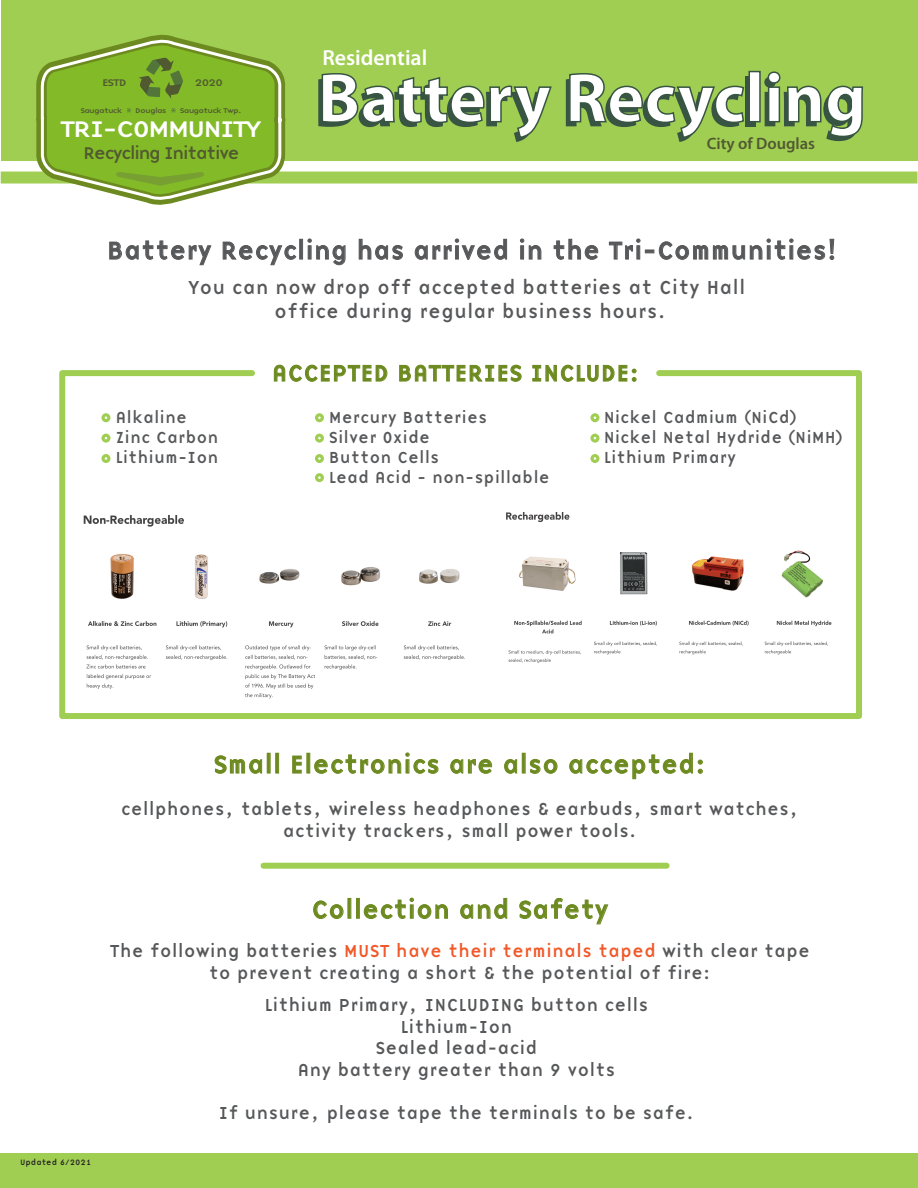
<style>
.page{position:relative;width:918px;height:1188px;background:#fff}
.page>*{position:absolute;margin:0;border:0;box-sizing:border-box;transform-origin:0 0}
.t1{font:700 70.65px "Myriad Pro";color:#fff}
.t2{font:25.5px "Base Nine";color:#6c8a1f}
.t3{font:25.5px "Base Nine";color:#57585a}
.t4{font:23.55px "Base Nine";color:#6c8a1f}
.t5{font:23.4px "Base Nine";letter-spacing:-.1em;color:#fff;scale:1.23 1}
.t6{font:600 21.9px "Myriad Pro";color:#fff}
.t7{font:19.5px/23.4px "Base Nine";color:#57585a;text-align:center}
.t8{font:18px/21.6px "Base Nine";color:#57585a;text-align:center}
.t9{font:17.55px "Base Nine";letter-spacing:-.1em;color:#515931;scale:1.06 1}
.t10{font:16.65px/20px "Base Nine";color:#57585a}
.t11{font:600 16.5px "Myriad Pro";color:#515931}
.t12{font:13.2px "Myriad Pro";color:#3d5443}
.t13{font:10.05px "Base Nine";color:#515931;scale:1.23 1}
.t14{font:8.1px "Base Nine";color:#231f20}
.t15{font:7.05px "Base Nine";letter-spacing:-.1em;color:#515931;scale:1.23 1}
.s1{color:#f15929}
</style>
<div class="page">
<div style="left:1px;top:172px;width:916px;height:12px;background:#a0ce53"></div>
<div style="left:1px;top:0;width:917px;height:161px;background:#a0ce53"></div>
<div style="left:1px;top:1154px;width:917px;height:34px;background:#a0ce53"></div>
<svg style="left:321px;top:73px;width:231px;height:65px"></svg>
<svg style="left:569px;top:73px;width:176px;height:65px"></svg>
<div style="left:748px;top:71px;width:13px;height:51px;border:2px solid #385443"></div>
<svg style="left:767px;top:71px;width:96px;height:67px"></svg>
<svg style="left:31px;top:75px;width:259px;height:130px"></svg>
<svg style="left:38px;top:38px;width:245px;height:164px"></svg>
<svg style="left:109px;top:240px;width:103px;height:26px"></svg>
<svg style="left:222px;top:241px;width:75px;height:25px"></svg>
<div style="left:299px;top:239px;width:4px;height:20px;border:1px solid #57585a"></div>
<svg style="left:308px;top:239px;width:38px;height:27px"></svg>
<svg style="left:358px;top:239px;width:45px;height:21px"></svg>
<svg style="left:414px;top:239px;width:93px;height:21px"></svg>
<svg style="left:520px;top:239px;width:22px;height:21px"></svg>
<svg style="left:553px;top:239px;width:45px;height:21px"></svg>
<svg style="left:609px;top:239px;width:226px;height:21px"></svg>
<svg style="left:275px;top:364px;width:110px;height:3px"></svg>
<svg style="left:399px;top:364px;width:123px;height:3px"></svg>
<svg style="left:532px;top:364px;width:96px;height:3px"></svg>
<svg style="left:214px;top:755px;width:48px;height:19px"></svg>
<div style="left:267px;top:753px;width:4px;height:20px;border:1px solid #6c8a1f"></div>
<div style="left:275px;top:753px;width:4px;height:20px;border:1px solid #6c8a1f"></div>
<svg style="left:292px;top:755px;width:10px;height:19px"></svg>
<svg style="left:314px;top:753px;width:125px;height:21px"></svg>
<svg style="left:450px;top:759px;width:42px;height:15px"></svg>
<svg style="left:504px;top:759px;width:13px;height:15px"></svg>
<div style="left:522px;top:753px;width:4px;height:20px;border:1px solid #6c8a1f"></div>
<svg style="left:530px;top:759px;width:28px;height:15px"></svg>
<svg style="left:569px;top:752px;width:134px;height:27px"></svg>
<svg style="left:313px;top:900px;width:31px;height:19px"></svg>
<div style="left:356px;top:898px;width:4px;height:21px;border:1px solid #6c8a1f"></div>
<svg style="left:364px;top:898px;width:84px;height:21px"></svg>
<svg style="left:460px;top:898px;width:48px;height:21px"></svg>
<svg style="left:519px;top:898px;width:90px;height:27px"></svg>
<svg style="left:59px;top:367px;width:803px;height:352px"></svg>
<div style="left:101px;top:413px;width:9px;height:9px;border:6px solid #a0ce53;border-radius:50%"></div>
<div style="left:101px;top:434px;width:9px;height:9px;border:6px solid #a0ce53;border-radius:50%"></div>
<div style="left:101px;top:454px;width:9px;height:9px;border:6px solid #a0ce53;border-radius:50%"></div>
<div style="left:315px;top:413px;width:9px;height:9px;border:6px solid #a0ce53;border-radius:50%"></div>
<div style="left:315px;top:434px;width:9px;height:9px;border:6px solid #a0ce53;border-radius:50%"></div>
<div style="left:315px;top:454px;width:9px;height:9px;border:6px solid #a0ce53;border-radius:50%"></div>
<div style="left:315px;top:473px;width:9px;height:9px;border:6px solid #a0ce53;border-radius:50%"></div>
<div style="left:590px;top:413px;width:9px;height:9px;border:6px solid #a0ce53;border-radius:50%"></div>
<div style="left:590px;top:434px;width:9px;height:9px;border:6px solid #a0ce53;border-radius:50%"></div>
<div style="left:590px;top:454px;width:9px;height:9px;border:6px solid #a0ce53;border-radius:50%"></div>
<div style="left:263px;top:863px;width:404px;height:6px;background:#a0ce53"></div>
<p class="t13" style="left:102px;top:75px;width:22px">ESTD</p>
<p class="t13" style="left:194px;top:75px;width:25px">2020</p>
<p class="t15" style="left:80px;top:105px;width:36px">Saugatuck</p>
<p class="t15" style="left:135px;top:105px;width:27px">Douglas</p>
<p class="t15" style="left:180px;top:105px;width:52px">Saugatuck Twp.</p>
<p class="t12" style="left:127px;top:105px;width:7px">*</p>
<p class="t12" style="left:171px;top:105px;width:7px">*</p>
<p class="t5" style="left:60px;top:112px;width:165px">TRI-COMMUNITY</p>
<p class="t9" style="left:83px;top:140px;width:149px">Recycling Initative</p>
<p class="t6" style="left:322px;top:44px;width:106px">Residential</p>
<h1 class="t1" style="left:318px;top:52px;width:550px">Battery Recycling</h1>
<p class="t11" style="left:707px;top:133px;width:110px">City of Douglas</p>
<h2 class="t3" style="left:107px;top:232px;width:733px">Battery Recycling has arrived in the Tri-Communities!</h2>
<p class="t7" style="left:189px;top:276px;width:558px">You can now drop off accepted batteries at City Hall office during regular business hours.</p>
<p class="t10" style="left:115px;top:407px;width:105px">Alkaline<br>Zinc Carbon<br>Lithium-Ion</p>
<h3 class="t4" style="left:272px;top:356px;width:370px">ACCEPTED BATTERIES INCLUDE:</h3>
<p class="t10" style="left:329px;top:407px;width:223px">Mercury Batteries<br>Silver Oxide<br>Button Cells<br>Lead Acid - non-spillable</p>
<p class="t10" style="left:604px;top:407px;width:241px">Nickel Cadmium (NiCd)<br>Nickel Netal Hydride (NiMH)<br>Lithium Primary</p>
<h2 class="t2" style="left:213px;top:746px;width:495px">Small Electronics are also accepted:</h2>
<p class="t8" style="left:121px;top:798px;width:680px">cellphones, tablets, wireless headphones &amp; earbuds, smart watches, activity trackers, small power tools.</p>
<h2 class="t2" style="left:311px;top:891px;width:299px">Collection and Safety</h2>
<p class="t8" style="left:110px;top:940px;width:702px">The following batteries <span class="s1">MUST have their terminals taped</span> with clear tape to prevent creating a short &amp; the potential of fire:</p>
<p class="t14" style="left:20px;top:1157px;width:73px">Updated 6/2021</p>
<p class="t8" style="left:264px;top:994px;width:386px">Lithium Primary, INCLUDING button cells<br>Lithium-Ion<br>Sealed lead-acid<br>Any battery greater than 9 volts</p>
<p class="t8" style="left:218px;top:1102px;width:478px">If unsure, please tape the terminals to be safe.</p>
</div>
